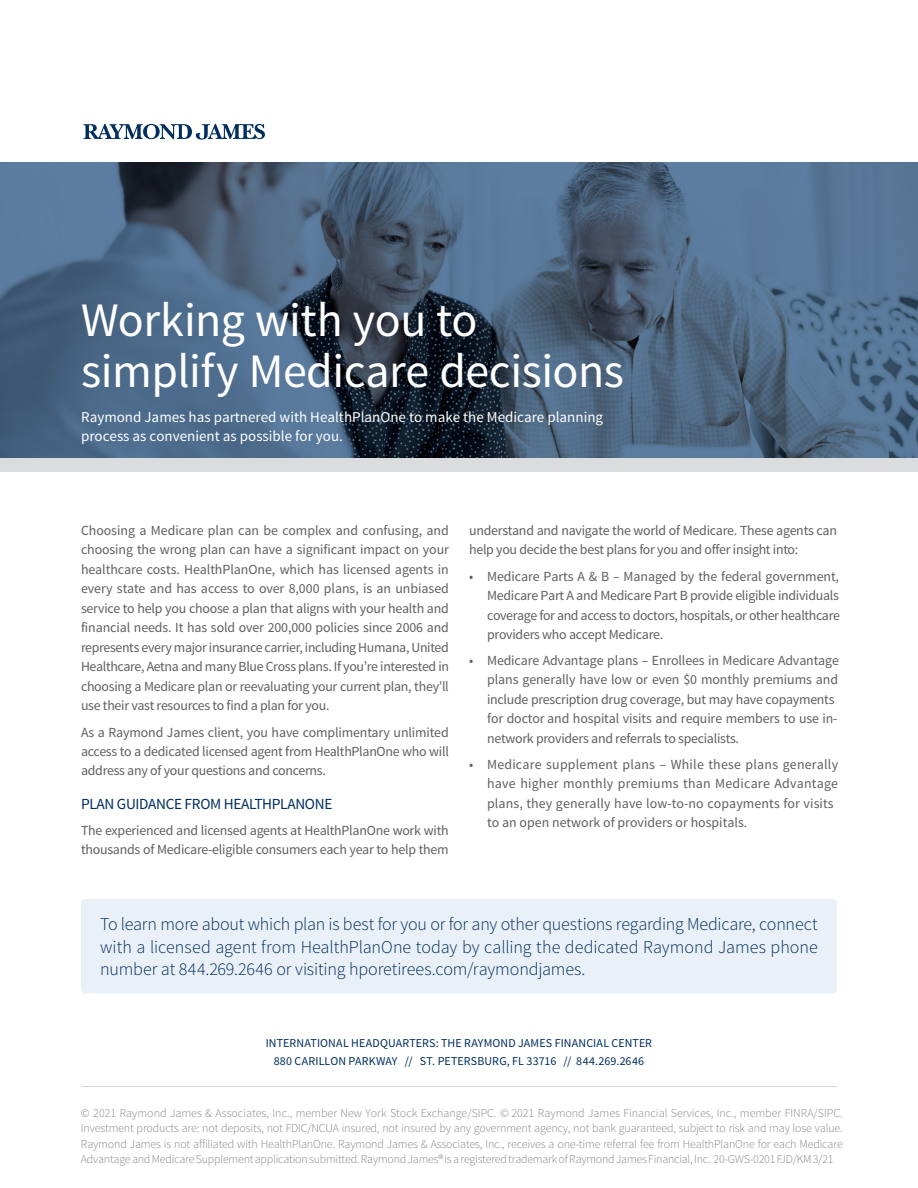
<style>
.page{position:relative;width:918px;height:1188px;background:#fff}
.page>*{position:absolute;margin:0;border:0;box-sizing:border-box;transform-origin:0 0}
.t1{font:48px/51px "Source Sans Pro";letter-spacing:-.01em;color:#fff}
.Body_9_25_13{font:300 18px/22.5px "Source Sans Pro";letter-spacing:-.005em;color:#002e5e;text-align:justify}
.Subhead_-_1st_Tier{font:15.3px "Source Sans Pro";letter-spacing:-.02em;color:#002e5e}
.t2{font:15px/19.5px "Source Sans Pro";color:#fff}
.t3{font:13.8px/19.5px "Source Sans Pro";letter-spacing:-.015em;color:#5f5f62;text-align:justify}
.t4{font:13.8px/19.5px "Source Sans Pro";letter-spacing:.015em;color:#5f5f62}
.t5{font:300 12px/15.3px "Source Sans Pro";letter-spacing:-.02em;color:#848689;text-align:justify}
.t6{font:12px "Source Sans Pro";letter-spacing:.01em;color:#002e5e}
</style>
<div class="page">
<svg style="left:83px;top:124px;width:182px;height:16px"></svg>
<img style="left:0;top:162px;width:918px;height:296px">
<div style="left:0;top:458px;width:918px;height:13px;background:#dbdcde"></div>
<div style="left:81px;top:899px;width:756px;height:94px;background:#eaf0f7;border-radius:4px"></div>
<hr style="left:81px;top:1086px;width:756px;height:1px;background:#d3d4d6">
<p class="t1" style="left:81px;top:296px;width:544px">Working with you to simplify Medicare decisions</p>
<p class="t2" style="left:81px;top:407px;width:524px">Raymond James has partnered with HealthPlanOne to make the Medicare planning process as convenient as possible for you.</p>
<p class="t3" style="left:81px;top:521px;width:370px">Choosing a Medicare plan can be complex and confusing, and choosing the wrong plan can have a significant impact on your healthcare costs. HealthPlanOne, which has licensed agents in every state and has access to over 8,000 plans, is an unbiased service to help you choose a plan that aligns with your health and financial needs. It has sold over 200,000 policies since 2006 and represents every major insurance carrier, including Humana, United Healthcare, Aetna and many Blue Cross plans. If you’re interested in choosing a Medicare plan or reevaluating your current plan, they’ll use their vast resources to find a plan for you.</p>
<p class="t3" style="left:81px;top:722px;width:369px">As a Raymond James client, you have complimentary unlimited access to a dedicated licensed agent from HealthPlanOne who will address any of your questions and concerns.</p>
<p class="Subhead_-_1st_Tier" style="left:81px;top:794px;width:253px">PLAN GUIDANCE FROM HEALTHPLANONE</p>
<p class="t3" style="left:81px;top:821px;width:369px">The experienced and licensed agents at HealthPlanOne work with thousands of Medicare-eligible consumers each year to help them</p>
<p class="t3" style="left:469px;top:521px;width:369px">understand and navigate the world of Medicare. These agents can help you decide the best plans for you and offer insight into:</p>
<p class="t3" style="left:487px;top:566px;width:354px;text-indent:-18px">• Medicare Parts A &amp; B – Managed by the federal government, Medicare Part A and Medicare Part B provide eligible individuals coverage for and access to doctors, hospitals, or other healthcare providers who accept Medicare.</p>
<p class="t3" style="left:487px;top:651px;width:353px;text-align:left;text-indent:-18px">• Medicare Advantage plans – Enrollees in Medicare Advantage plans generally have low or even $0 monthly premiums and include prescription drug coverage, but may have copayments for doctor and hospital visits and require members to use in&shy;network providers and referrals to specialists.</p>
<p class="t4" style="left:487px;top:755px;width:353px;text-indent:-18px">• Medicare supplement plans – While these plans generally have higher monthly premiums than Medicare Advantage plans, they generally have low-to-no copayments for visits to an open network of providers or hospitals.</p>
<p class="Body_9_25_13" style="left:100px;top:913px;width:719px">To learn more about which plan is best for you or for any other questions regarding Medicare, connect with a licensed agent from HealthPlanOne today by calling the dedicated Raymond James phone number at 844.269.2646 or visiting hporetirees.com/raymondjames.</p>
<p class="t6" style="left:266px;top:1035px;width:388px">INTERNATIONAL HEADQUARTERS: THE RAYMOND JAMES FINANCIAL CENTER</p>
<p class="t6" style="left:274px;top:1053px;width:372px">880 CARILLON PARKWAY // ST. PETERSBURG, FL 33716 // 844.269.2646</p>
<p class="t5" style="left:81px;top:1105px;width:763px">© 2021 Raymond James &amp; Associates, Inc., member New York Stock Exchange/SIPC. © 2021 Raymond James Financial Services, Inc., member FINRA/SIPC.<br>Investment products are: not deposits, not FDIC/NCUA insured, not insured by any government agency, not bank guaranteed, subject to risk and may lose value.<br>Raymond James is not affiliated with HealthPlanOne. Raymond James &amp; Associates, Inc., receives a one-time referral fee from HealthPlanOne for each Medicare Advantage and Medicare Supplementapplication submitted. Raymond James® is a registered trademark of Raymond James Financial, Inc. 20-GWS-0201FJD/KM 3/21</p>
</div>
